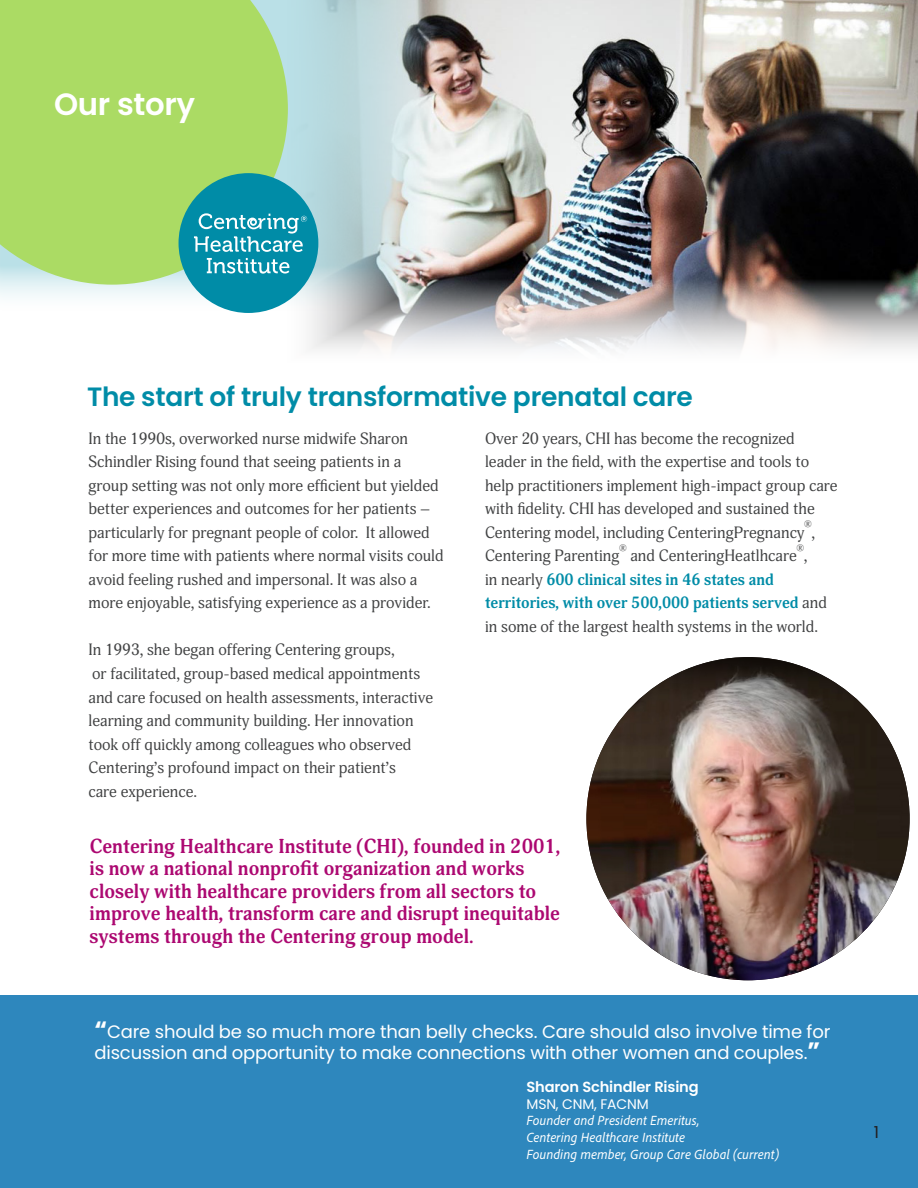
<style>
.page{position:relative;width:918px;height:1188px;background:#fff}
.page>*{position:absolute;margin:0;border:0;box-sizing:border-box;transform-origin:0 0}
.t1{font:600 30.75px "Poppins";letter-spacing:-.01em;color:#fff}
.t2{font:600 26.4px "Poppins";letter-spacing:-.01em;color:#008ca7}
.t3{font:700 19.95px/22.5px "Adonis";color:#ac0871}
.t4{font:18px/21px "Poppins";letter-spacing:-.01em;color:#fff}
.t5{font:16.5px "Poppins";color:#231f20}
.t6{font:16.05px/23.5px "Adonis";color:#414243}
.t7{font:700 16.05px/23.5px "Adonis";color:#008ca7}
.t8{font:600 14.7px "Poppins";letter-spacing:-.01em;color:#fff}
.t9{font:italic 13.95px "Adobe Clean UX";letter-spacing:-.01em;color:#fff}
.t10{font:13.95px "Poppins";letter-spacing:-.01em;color:#fff}
.t11{font:9px "Adonis";color:#414243}
.s1{font-weight:400;color:#414243}
.s2{font-weight:700;font-size:23.7px}
</style>
<div class="page">
<div style="left:0;top:996px;width:918px;height:192px;background:#2e87bd"></div>
<svg style="left:0;top:285px;width:277px;height:28px"></svg>
<div style="left:0;top:0;width:277px;height:285px;background:#abdb64"></div>
<img style="left:586px;top:657px;width:324px;height:323px;border-radius:162px">
<img style="left:277px;top:0;width:641px;height:350px">
<div style="left:179px;top:173px;width:139px;height:140px;background:#008ca7;border-radius:50%"></div>
<svg style="left:207px;top:258px;width:82px;height:16px"></svg>
<svg style="left:194px;top:213px;width:113px;height:39px"></svg>
<p class="t1" style="left:54px;top:87px;width:143px">Our story</p>
<p class="t2" style="left:87px;top:381px;width:607px">The start of truly transformative prenatal care</p>
<p class="t6" style="left:88px;top:427px;width:357px">In the 1990s, overworked nurse midwife Sharon Schindler Rising found that seeing patients in a group setting was not only more efficient but yielded better experiences and outcomes for her patients – particularly for pregnant people of color. It allowed for more time with patients where normal visits could avoid feeling rushed and impersonal. It was also a more enjoyable, satisfying experience as a provider.</p>
<p class="t6" style="left:88px;top:639px;width:308px">In 1993, she began offering Centering groups,</p>
<p class="t6" style="left:88px;top:662px;width:346px">or facilitated, group-based medical appointments and care focused on health assessments, interactive learning and community building. Her innovation took off quickly among colleagues who observed Centering’s profound impact on their patient’s</p>
<p class="t6" style="left:88px;top:780px;width:110px">care experience.</p>
<p class="t6" style="left:485px;top:427px;width:354px">Over 20 years, CHI has become the recognized leader in the field, with the expertise and tools to help practitioners implement high-impact group care with fidelity. CHI has developed and sustained the Centering model, including CenteringPregnancy ,</p>
<p class="t11" style="left:805px;top:519px;width:9px">®</p>
<p class="t11" style="left:797px;top:543px;width:9px">®</p>
<p class="t7" style="left:485px;top:568px;width:344px"><span class="s1">in nearly</span> 600 clinical sites in 46 states and territories, with over 500,000 patients served <span class="s1">and in some of the largest health systems in the world.</span></p>
<p class="t11" style="left:620px;top:543px;width:9px">®</p>
<p class="t6" style="left:485px;top:545px;width:136px">Centering Parenting</p>
<p class="t6" style="left:630px;top:545px;width:179px">and CenteringHeatlhcare ,</p>
<p class="t3" style="left:90px;top:835px;width:472px">Centering Healthcare Institute (CHI), founded in 2001, is now a national nonprofit organization and works closely with healthcare providers from all sectors to improve health, transform care and disrupt inequitable systems through the Centering group model.</p>
<p class="t4" style="left:94px;top:1022px;width:737px"><span class="s2">“</span>Care should be so much more than belly checks. Care should also involve time for discussion and opportunity to make connections with other women and couples.<span class="s2">”</span></p>
<p class="t8" style="left:526px;top:1078px;width:174px">Sharon Schindler Rising</p>
<p class="t10" style="left:526px;top:1096px;width:124px">MSN, CNM, FACNM</p>
<p class="t9" style="left:526px;top:1112px;width:175px">Founder and President Emeritus,</p>
<p class="t9" style="left:526px;top:1128px;width:160px">Centering Healthcare Institute</p>
<p class="t9" style="left:526px;top:1145px;width:255px">Founding member, Group Care Global (current)</p>
<p class="t5" style="left:874px;top:1122px;width:7px">1</p>
</div>
